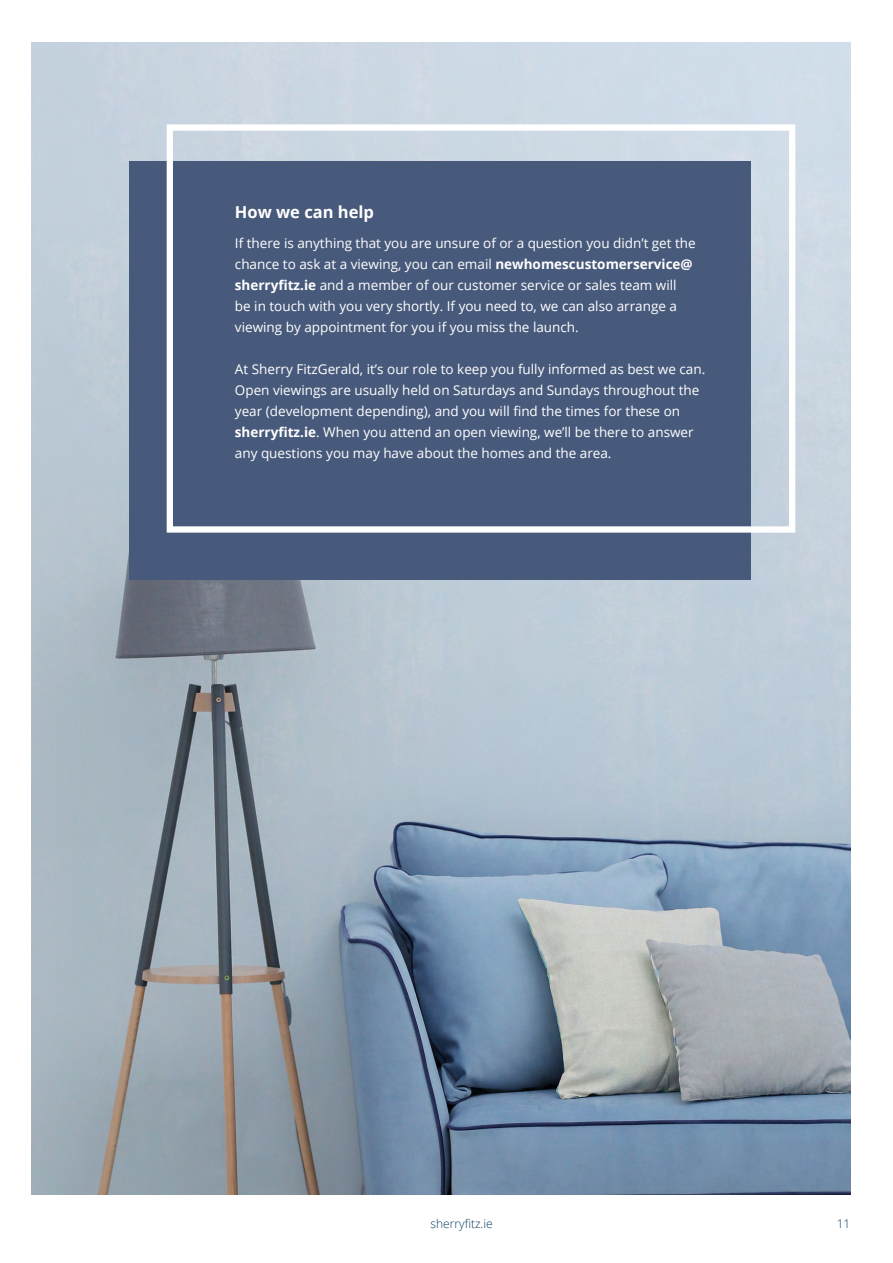
<style>
.page{position:relative;width:893px;height:1263px;background:#fff}
.page>*{position:absolute;margin:0;border:0;box-sizing:border-box;transform-origin:0 0}
.t1{font:700 16.5px "Open Sans";color:#fff}
.t2{font:13.5px/21px "Open Sans";color:#fff}
.t3{font:300 12px "Open Sans";color:#0b3c61}
.s1{font-weight:700}
</style>
<div class="page">
<img style="left:32px;top:43px;width:818px;height:1152px">
<div style="left:130px;top:161px;width:621px;height:418px;background:#485a7b"></div>
<div style="left:167px;top:124px;width:628px;height:409px;border:6px solid #fff"></div>
<p class="t1" style="left:235px;top:200px;width:141px">How we can help</p>
<p class="t2" style="left:235px;top:232px;width:462px">If there is anything that you are unsure of or a question you didn’t get the chance to ask at a viewing, you can email <span class="s1">newhomescustomerservice@ sherryfitz.ie</span> and a member of our customer service or sales team will be in touch with you very shortly. If you need to, we can also arrange a viewing by appointment for you if you miss the launch.</p>
<p class="t2" style="left:235px;top:358px;width:472px">At Sherry FitzGerald, it’s our role to keep you fully informed as best we can.<br>Open viewings are usually held on Saturdays and Sundays throughout the year (development depending), and you will find the times for these on <span class="s1">sherryfitz.ie</span>. When you attend an open viewing, we’ll be there to answer any questions you may have about the homes and the area.</p>
<p class="t3" style="left:431px;top:1215px;width:64px">sherryfitz.ie</p>
<p class="t3" style="left:837px;top:1215px;width:15px">11</p>
</div>
